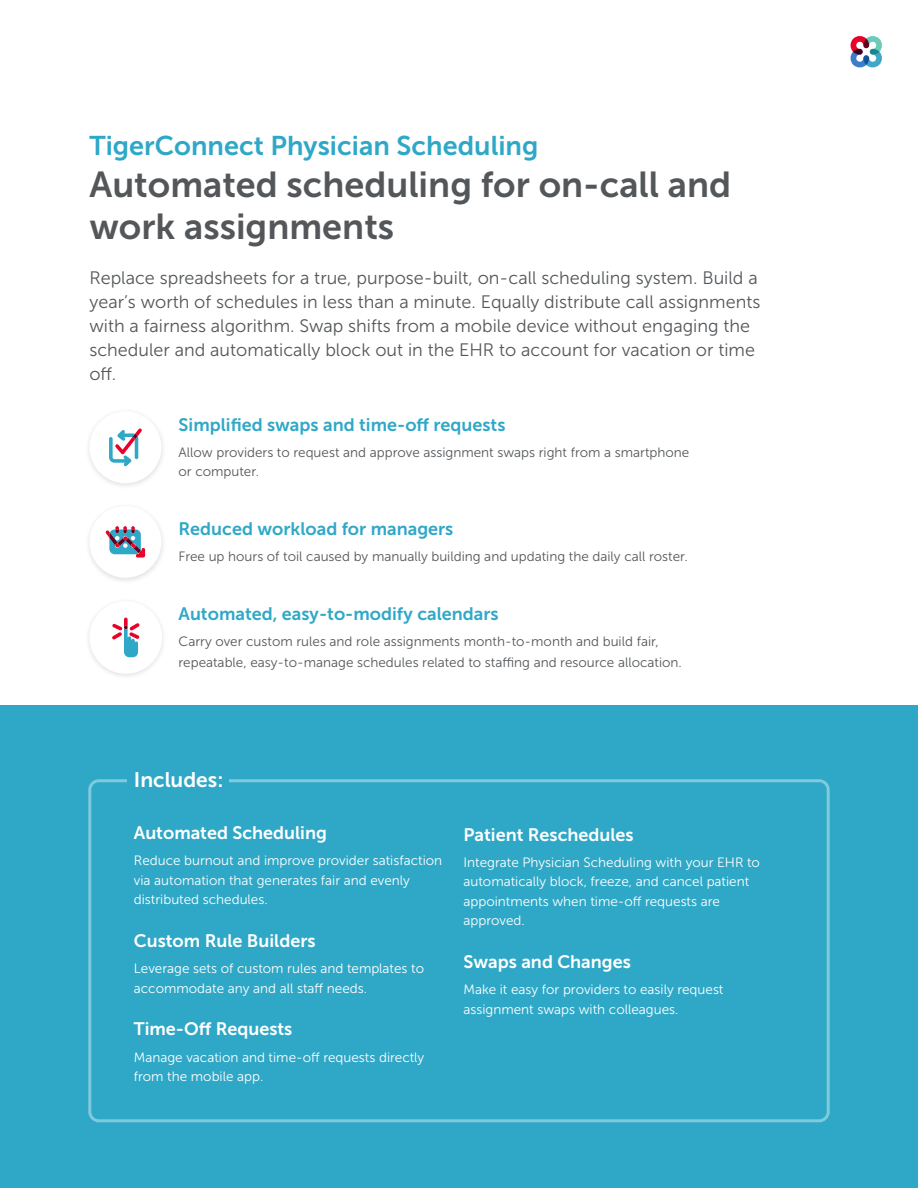
<style>
.page{position:relative;width:918px;height:1188px;background:#fff}
.page>*{position:absolute;margin:0;border:0;box-sizing:border-box;transform-origin:0 0}
.Sub_Header_small{font:36px/42px "Museo Sans 700";color:#54575a}
.Sub_Header_small-2{font:27px "Museo Sans 700";color:#2fa8c7}
.Body_Small{font:21px "Museo Sans 700";color:#fff}
.Body{font:18px/24px "Museo Sans 300";color:#54575a}
.Body-2{font:18px "Museo Sans 700";color:#2fa8c7}
.Body_Small-2{font:18px "Museo Sans 700";color:#fff}
.Bullets{font:13.5px/19.5px "Museo Sans 300";color:#fff}
.Body-3{font:13.5px/19.5px "Museo Sans 300";color:#54575a}
</style>
<div class="page">
<svg style="left:850px;top:36px;width:32px;height:32px"></svg>
<div style="left:84px;top:408px;width:83px;height:82px;background:#231f20;opacity:.14"></div>
<div style="left:89px;top:411px;width:72px;height:72px;background:#fff;border-radius:50%"></div>
<svg style="left:109px;top:428px;width:33px;height:38px"></svg>
<div style="left:84px;top:502px;width:83px;height:82px;background:#231f20;opacity:.14"></div>
<div style="left:89px;top:506px;width:72px;height:72px;background:#fff;border-radius:50%"></div>
<svg style="left:105px;top:526px;width:40px;height:32px"></svg>
<div style="left:84px;top:598px;width:83px;height:82px;background:#231f20;opacity:.14"></div>
<div style="left:89px;top:601px;width:73px;height:73px;background:#fff;border-radius:50%"></div>
<svg style="left:112px;top:618px;width:28px;height:39px"></svg>
<div style="left:0;top:705px;width:918px;height:483px;background:#2fa8c7"></div>
<div style="left:88px;top:779px;width:742px;height:343px;border:3px solid #feffff;border-radius:9px"></div>
<div style="left:128px;top:766px;width:102px;height:27px;background:#2fa8c7"></div>
<p class="Sub_Header_small-2" style="left:89px;top:131px;width:451px">TigerConnect Physician Scheduling</p>
<p class="Sub_Header_small" style="left:89px;top:164px;width:643px">Automated scheduling for on-call and work assignments</p>
<p class="Body" style="left:89px;top:265px;width:672px">Replace spreadsheets for a true, purpose-built, on-call scheduling system. Build a year’s worth of schedules in less than a minute. Equally distribute call assignments with a fairness algorithm. Swap shifts from a mobile device without engaging the scheduler and automatically block out in the EHR to account for vacation or time off.</p>
<p class="Body-2" style="left:179px;top:414px;width:328px">Simplified swaps and time-off requests</p>
<p class="Body-3" style="left:179px;top:443px;width:512px">Allow providers to request and approve assignment swaps right from a smartphone or computer.</p>
<p class="Body-2" style="left:179px;top:519px;width:276px">Reduced workload for managers</p>
<p class="Body-3" style="left:179px;top:547px;width:511px">Free up hours of toil caused by manually building and updating the daily call roster.</p>
<p class="Body-2" style="left:179px;top:604px;width:322px">Automated, easy-to-modify calendars</p>
<p class="Body-3" style="left:179px;top:631px;width:505px;line-height:21px">Carry over custom rules and role assignments month-to-month and build fair, repeatable, easy-to-manage schedules related to staffing and resource allocation.</p>
<p class="Body_Small" style="left:134px;top:768px;width:91px">Includes:</p>
<p class="Body_Small-2" style="left:134px;top:823px;width:195px">Automated Scheduling</p>
<p class="Bullets" style="left:134px;top:851px;width:310px">Reduce burnout and improve provider satisfaction via automation that generates fair and evenly distributed schedules.</p>
<p class="Body_Small-2" style="left:134px;top:931px;width:183px">Custom Rule Builders</p>
<p class="Bullets" style="left:134px;top:959px;width:292px">Leverage sets of custom rules and templates to accommodate any and all staff needs.</p>
<p class="Body_Small-2" style="left:134px;top:1019px;width:160px">Time-Off Requests</p>
<p class="Bullets" style="left:134px;top:1047px;width:292px">Manage vacation and time-off requests directly from the mobile app.</p>
<p class="Body_Small-2" style="left:464px;top:824px;width:172px">Patient Reschedules</p>
<p class="Bullets" style="left:464px;top:853px;width:298px">Integrate Physician Scheduling with your EHR to automatically block, freeze, and cancel patient appointments when time-off requests are approved.</p>
<p class="Body_Small-2" style="left:464px;top:952px;width:169px">Swaps and Changes</p>
<p class="Bullets" style="left:464px;top:980px;width:262px">Make it easy for providers to easily request assignment swaps with colleagues.</p>
</div>
